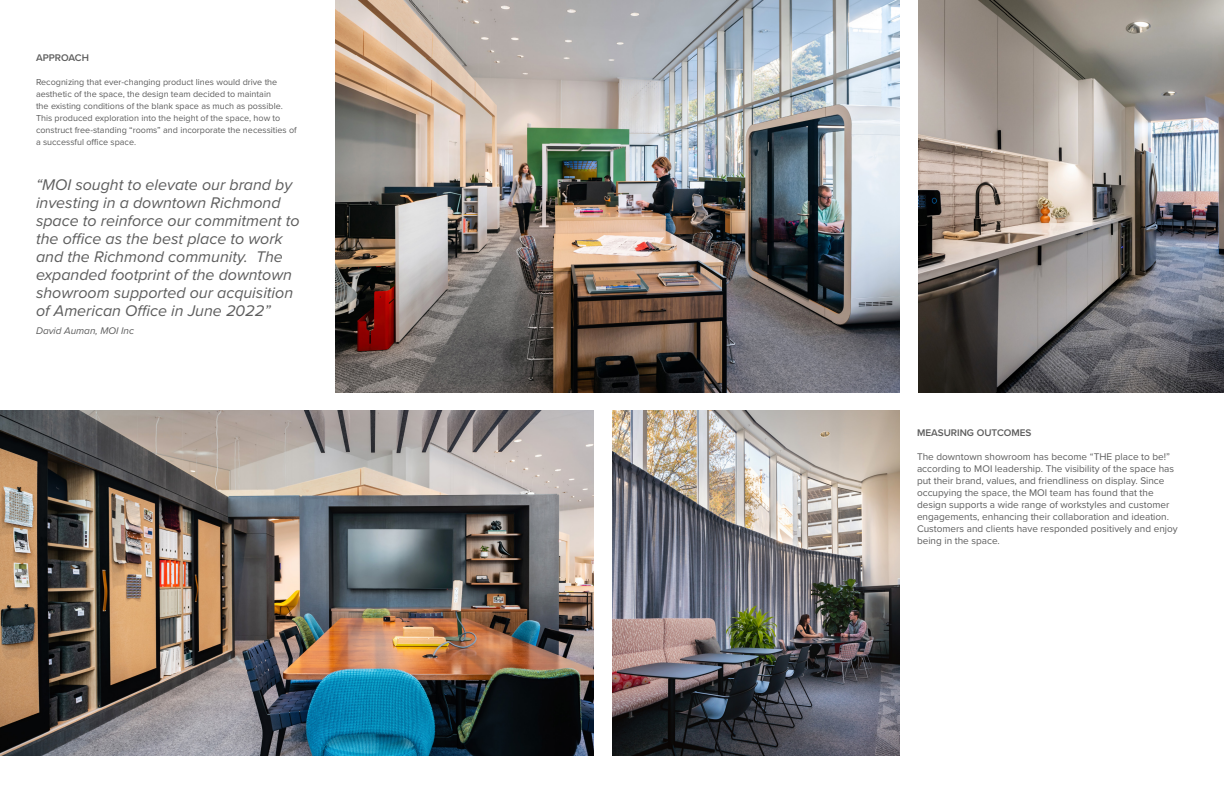
<style>
.page{position:relative;width:1224px;height:792px;background:#fff}
.page>*{position:absolute;margin:0;border:0;box-sizing:border-box;transform-origin:0 0}
.Quote__italic_-_cyan_RIGHT{font:italic 16px/18px "Proxima Nova";color:#5d5d5d}
.p1_Body_Text_10pt__MAIN{font:10px/12px "Proxima Nova";color:#5d5d5d}
.p1_Body_Text_10pt__MAIN-2{font:600 10px "Proxima Nova";color:#5d5d5d}
.Quote__italic_-_cyan_RIGHT-2{font:italic 10px "Proxima Nova";color:#5d5d5d}
.p1_Body_Text_10pt__MAIN-3{font:9px/12px "Proxima Nova";color:#5d5d5d}
</style>
<div class="page">
<img style="left:336px;top:0;width:564px;height:392px">
<img style="left:0;top:410px;width:594px;height:346px">
<img style="left:612px;top:410px;width:288px;height:346px">
<img style="left:918px;top:0;width:306px;height:392px">
<p class="p1_Body_Text_10pt__MAIN-2" style="left:36px;top:50px;width:54px">APPROACH</p>
<p class="p1_Body_Text_10pt__MAIN-3" style="left:36px;top:76px;width:262px">Recognizing that ever-changing product lines would drive the aesthetic of the space, the design team decided to maintain<br>the existing conditions of the blank space as much as possible.<br>This produced exploration into the height of the space, how to construct free-standing “rooms” and incorporate the necessities of a successful office space.</p>
<p class="Quote__italic_-_cyan_RIGHT" style="left:36px;top:175px;width:265px">“MOI sought to elevate our brand by investing in a downtown Richmond space to reinforce our commitment to the office as the best place to work and the Richmond community. The expanded footprint of the downtown showroom supported our acquisition of American Office in June 2022”</p>
<p class="Quote__italic_-_cyan_RIGHT-2" style="left:36px;top:323px;width:99px">David Auman, MOI Inc</p>
<p class="p1_Body_Text_10pt__MAIN-2" style="left:917px;top:425px;width:116px">MEASURING OUTCOMES</p>
<p class="p1_Body_Text_10pt__MAIN" style="left:917px;top:450px;width:262px">The downtown showroom has become “THE place to be!” according to MOI leadership. The visibility of the space has put their brand, values, and friendliness on display. Since occupying the space, the MOI team has found that the design supports a wide range of workstyles and customer engagements, enhancing their collaboration and ideation.<br>Customers and clients have responded positively and enjoy being in the space.</p>
</div>
